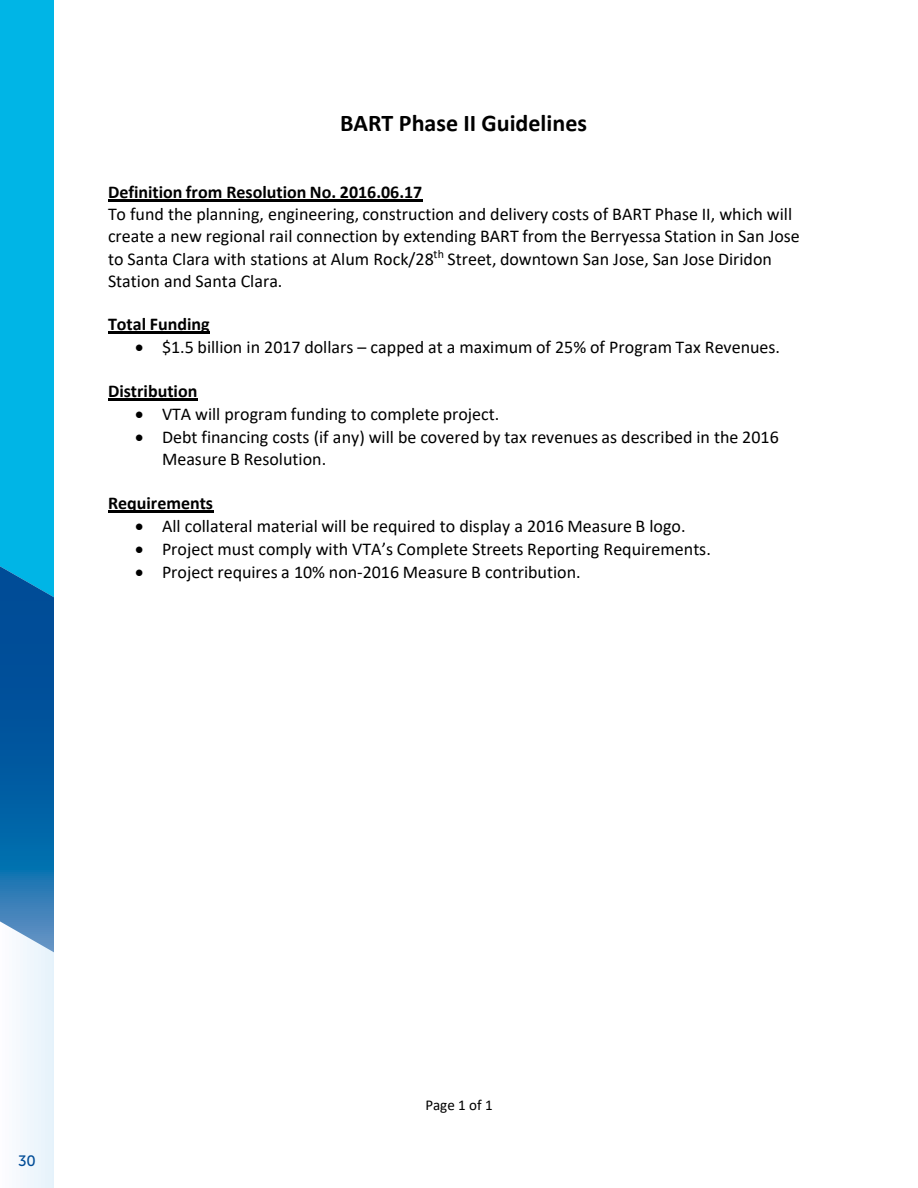
<style>
.page{position:relative;width:918px;height:1188px;background:#fff}
.page>*{position:absolute;margin:0;border:0;box-sizing:border-box;transform-origin:0 0}
.t1{font:700 24px "Calibri";color:#000}
.t2{font:18px/22px "Calibri";color:#000}
.t3{font:700 18px "Calibri";color:#000}
.t4{font:15px "Calibri";color:#000}
.t5{font:15px "Museo Sans 500";color:#004c97}
</style>
<div class="page">
<div style="left:0;top:0;width:54px;height:1188px;background:#f1f7fd"></div>
<svg style="left:0;top:0;width:54px;height:952px"></svg>
<hr style="left:108px;top:199px;width:314px;height:3px;background:#000">
<hr style="left:108px;top:332px;width:102px;height:2px;background:#000">
<hr style="left:108px;top:398px;width:89px;height:3px;background:#000">
<hr style="left:108px;top:510px;width:105px;height:2px;background:#000">
<p class="t1" style="left:340px;top:106px;width:249px">BART Phase II Guidelines</p>
<p class="t3" style="left:108px;top:180px;width:316px">Definition from Resolution No. 2016.06.17</p>
<p class="t2" style="left:108px;top:203px;width:693px">To fund the planning, engineering, construction and delivery costs of BART Phase II, which will create a new regional rail connection by extending BART from the Berryessa Station in San Jose to Santa Clara with stations at Alum Rock/28<sup>th</sup> Street, downtown San Jose, San Jose Diridon Station and Santa Clara.</p>
<p class="t3" style="left:108px;top:312px;width:103px">Total Funding</p>
<p class="t2" style="left:135px;top:336px;width:647px">• $1.5 billion in 2017 dollars – capped at a maximum of 25% of Program Tax Revenues.</p>
<p class="t3" style="left:108px;top:379px;width:91px">Distribution</p>
<p class="t2" style="left:135px;top:403px;width:366px">• VTA will program funding to complete project.</p>
<p class="t2" style="left:162px;top:426px;width:618px;text-indent:-27px">• Debt financing costs (if any) will be covered by tax revenues as described in the 2016<br>Measure B Resolution.</p>
<p class="t3" style="left:108px;top:490px;width:107px">Requirements</p>
<p class="t2" style="left:135px;top:515px;width:552px">• All collateral material will be required to display a 2016 Measure B logo.</p>
<p class="t2" style="left:135px;top:537px;width:577px">• Project must comply with VTA’s Complete Streets Reporting Requirements.</p>
<p class="t2" style="left:135px;top:560px;width:447px">• Project requires a 10% non‐2016 Measure B contribution.</p>
<p class="t5" style="left:18px;top:1153px;width:19px">30</p>
<p class="t4" style="left:425px;top:1094px;width:69px">Page 1 of 1</p>
</div>
